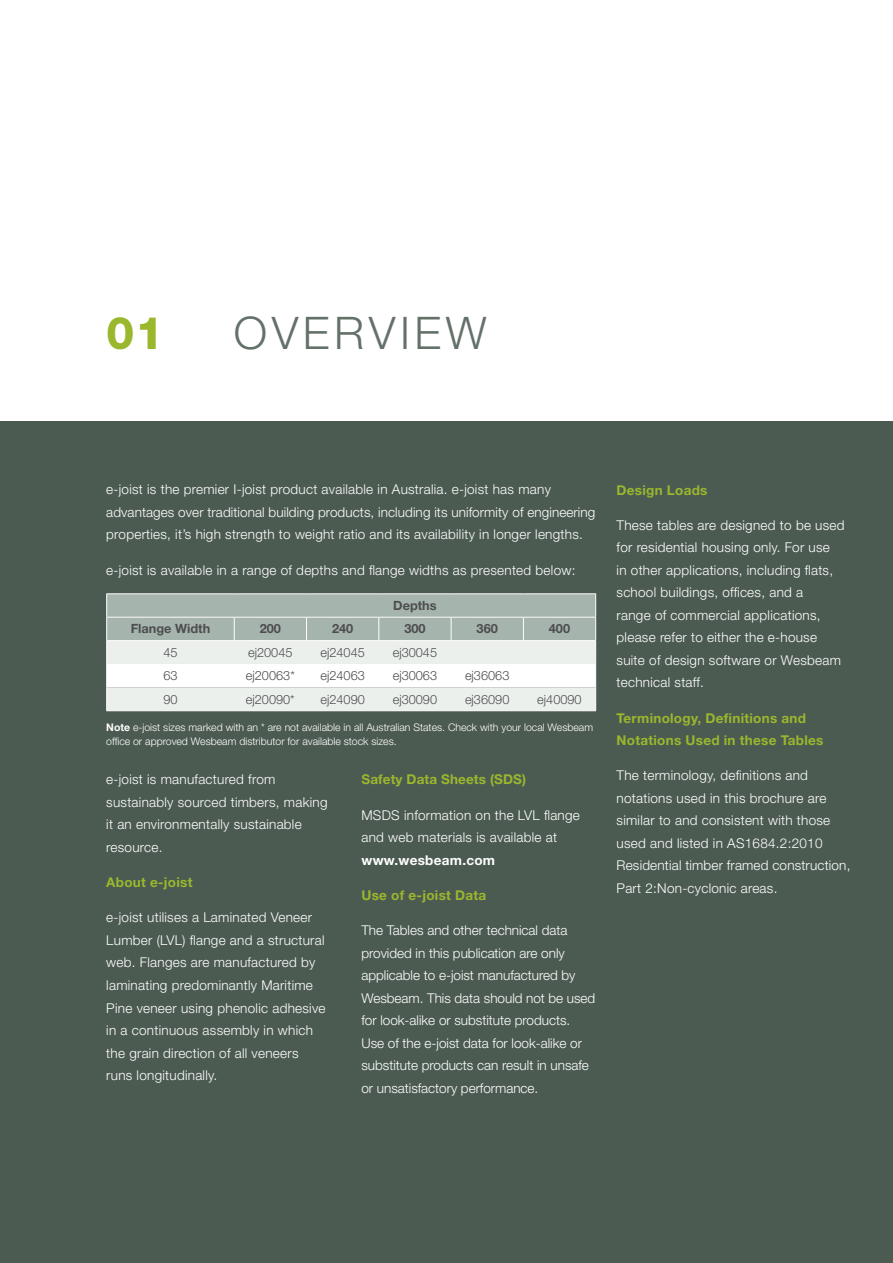
<style>
.page{position:relative;width:893px;height:1263px;background:#fff}
.page>*{position:absolute;margin:0;border:0;box-sizing:border-box;transform-origin:0 0}
.t1{font:300 45px "Helvetica Neue LT Std";letter-spacing:.1em;color:#637169}
.t2{font:800 45px "Helvetica Neue LT Std";color:#9ab72d}
.t3{font:300 13.5px/22.5px "Helvetica Neue LT Std";letter-spacing:.02em;color:#fff}
.t4{font:300 13.5px/22.5px "Helvetica Neue LT Std";color:#fff}
.t5{font:700 13.5px/22.5px "Helvetica Neue LT Std";letter-spacing:.02em;color:#9ab72d}
.t6{font:700 13.5px "Helvetica Neue LT Std";letter-spacing:.02em;color:#fff}
.t7{font:300 12.75px "Helvetica Neue LT Std";color:#4d4d4f}
.t8{font:700 12.75px "Helvetica Neue LT Std";color:#4d4d4f}
.t9{font:300 10.5px/13.5px "Helvetica Neue LT Std";color:#fff}
.s1{font-weight:700}
</style>
<div class="page">
<div style="left:0;top:421px;width:893px;height:842px;background:#4c5b52"></div>
<hr style="left:106px;top:593px;width:128px;height:1px;background:#fff">
<hr style="left:234px;top:593px;width:73px;height:1px;background:#fff">
<hr style="left:307px;top:593px;width:72px;height:1px;background:#fff">
<hr style="left:379px;top:593px;width:72px;height:1px;background:#fff">
<hr style="left:451px;top:593px;width:72px;height:1px;background:#fff">
<hr style="left:523px;top:593px;width:73px;height:1px;background:#fff">
<svg style="left:106px;top:594px;width:490px;height:116px;background:#d4dcd7"></svg>
<hr style="left:106px;top:710px;width:128px;height:1px;background:#fff">
<hr style="left:234px;top:710px;width:73px;height:1px;background:#fff">
<hr style="left:307px;top:710px;width:72px;height:1px;background:#fff">
<hr style="left:379px;top:710px;width:72px;height:1px;background:#fff">
<hr style="left:451px;top:710px;width:72px;height:1px;background:#fff">
<hr style="left:523px;top:710px;width:73px;height:1px;background:#fff">
<h1 class="t2" style="left:106px;top:306px;width:59px">01</h1>
<h1 class="t1" style="left:234px;top:305px;width:254px">OVERVIEW</h1>
<p class="t3" style="left:106px;top:478px;width:491px">e‑joist is the premier I-joist product available in Australia. e‑joist has many advantages over traditional building products, including its uniformity of engineering properties, it’s high strength to weight ratio and its availability in longer lengths.</p>
<p class="t3" style="left:106px;top:558px;width:471px">e‑joist is available in a range of depths and flange widths as presented below:</p>
<p class="t8" style="left:393px;top:598px;width:45px">Depths</p>
<p class="t8" style="left:131px;top:621px;width:81px">Flange Width</p>
<p class="t8" style="left:260px;top:621px;width:23px">200</p>
<p class="t8" style="left:332px;top:621px;width:23px">240</p>
<p class="t8" style="left:404px;top:621px;width:23px">300</p>
<p class="t8" style="left:477px;top:621px;width:23px">360</p>
<p class="t8" style="left:549px;top:621px;width:23px">400</p>
<p class="t7" style="left:163px;top:644px;width:16px">45</p>
<p class="t7" style="left:248px;top:644px;width:46px">ej20045</p>
<p class="t7" style="left:320px;top:644px;width:46px">ej24045</p>
<p class="t7" style="left:393px;top:644px;width:46px">ej30045</p>
<p class="t7" style="left:163px;top:668px;width:16px">63</p>
<p class="t7" style="left:246px;top:668px;width:50px">ej20063*</p>
<p class="t7" style="left:320px;top:668px;width:46px">ej24063</p>
<p class="t7" style="left:393px;top:668px;width:46px">ej30063</p>
<p class="t7" style="left:465px;top:668px;width:46px">ej36063</p>
<p class="t7" style="left:163px;top:691px;width:16px">90</p>
<p class="t7" style="left:246px;top:691px;width:50px">ej20090*</p>
<p class="t7" style="left:320px;top:691px;width:46px">ej24090</p>
<p class="t7" style="left:393px;top:691px;width:46px">ej30090</p>
<p class="t7" style="left:465px;top:691px;width:46px">ej36090</p>
<p class="t7" style="left:537px;top:691px;width:46px">ej40090</p>
<p class="t9" style="left:106px;top:721px;width:488px"><span class="s1">Note</span> e-joist sizes marked with an * are not available in all Australian States. Check with your local Wesbeam office or approved Wesbeam distributor for available stock sizes.</p>
<p class="t3" style="left:106px;top:768px;width:223px">e‑joist is manufactured from sustainably sourced timbers, making it an environmentally sustainable resource.</p>
<p class="t5" style="left:106px;top:871px;width:88px">About e‑joist</p>
<p class="t3" style="left:106px;top:906px;width:221px">e‑joist utilises a Laminated Veneer Lumber (LVL) flange and a structural web. Flanges are manufactured by laminating predominantly Maritime Pine veneer using phenolic adhesive in a continuous assembly in which the grain direction of all veneers runs longitudinally.</p>
<p class="t5" style="left:361px;top:768px;width:166px">Safety Data Sheets (SDS)</p>
<p class="t3" style="left:361px;top:803px;width:220px">MSDS information on the LVL flange and web materials is available at</p>
<p class="t6" style="left:361px;top:851px;width:135px">www.wesbeam.com</p>
<p class="t5" style="left:361px;top:884px;width:126px">Use of e‑joist Data</p>
<p class="t4" style="left:361px;top:919px;width:235px">The Tables and other technical data provided in this publication are only applicable to e‑joist manufactured by Wesbeam. This data should not be used for look-alike or substitute products.<br>Use of the e‑joist data for look-alike or substitute products can result in unsafe or unsatisfactory performance.</p>
<p class="t5" style="left:617px;top:478px;width:92px">Design Loads</p>
<p class="t3" style="left:617px;top:513px;width:230px">These tables are designed to be used for residential housing only. For use<br>in other applications, including flats, school buildings, offices, and a<br>range of commercial applications, please refer to either the e-house suite of design software or Wesbeam technical staff.</p>
<p class="t5" style="left:617px;top:706px;width:208px">Terminology, Definitions and<br>Notations Used in these Tables</p>
<p class="t3" style="left:617px;top:764px;width:235px">The terminology, definitions and notations used in this brochure are similar to and consistent with those used and listed in AS1684.2:2010<br>Residential timber framed construction, Part 2:Non-cyclonic areas.</p>
</div>
